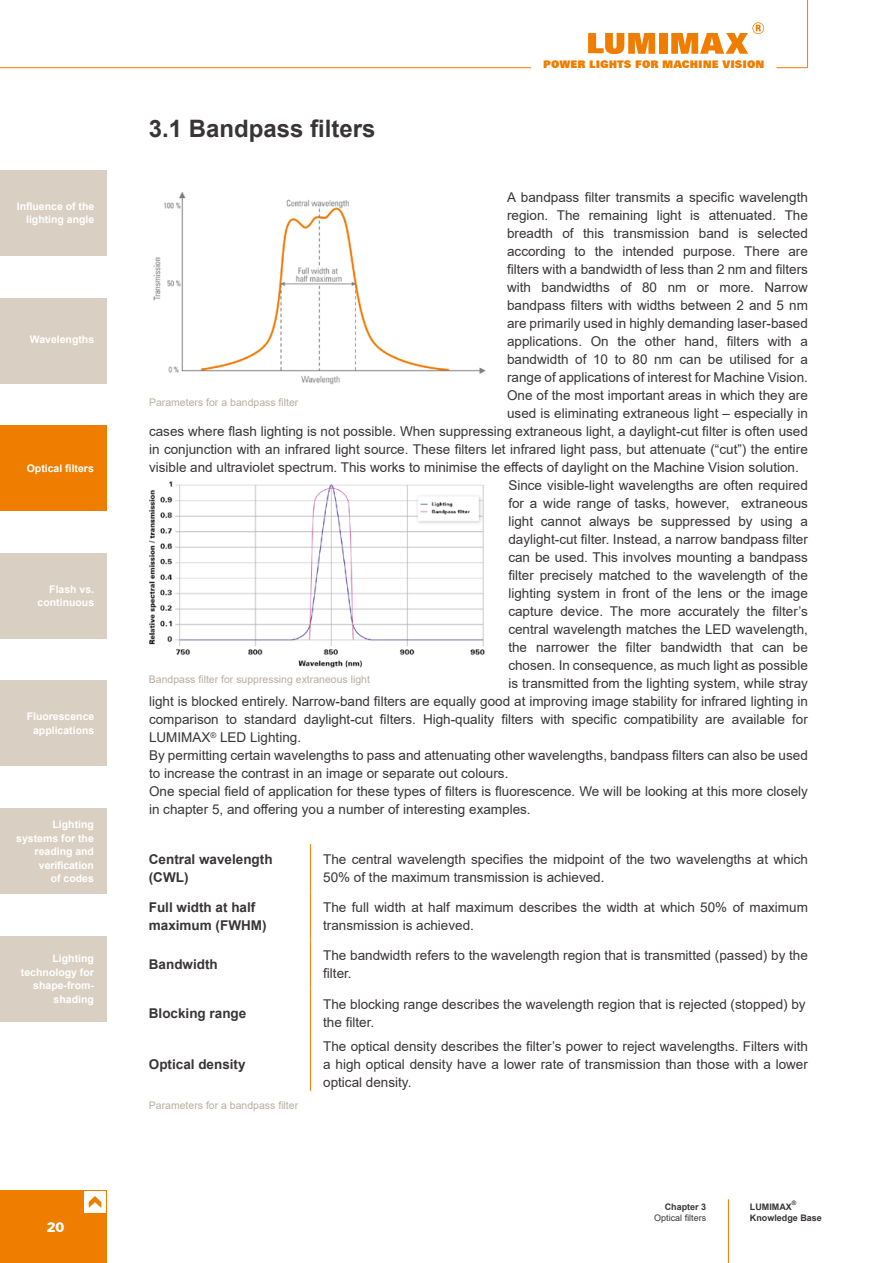
<style>
.page{position:relative;width:893px;height:1263px;background:#fff}
.page>*{position:absolute;margin:0;border:0;box-sizing:border-box;transform-origin:0 0}
.t1{font:700 24px "Arial";color:#393536}
.t2{font:13.5px/18px "Arial";color:#393536}
.t3{font:700 13.5px/18px "Arial";color:#393536}
.t4{font:900 13.5px "Zurich BT";color:#fff}
.t5{font:700 10.5px/13.5px "Arial";color:#fff;text-align:right}
.t6{font:10.5px "Arial";color:#b8aea1}
.t7{font:900 10.5px "Zurich BT";color:#ef7d00}
.t8{font:700 9px "Arial";color:#393536}
.t9{font:9px "Arial";color:#393536}
.t10{font:700 6.15px "Arial";color:#393536}
</style>
<div class="page">
<div style="left:0;top:170px;width:106px;height:85px;background:#d9cfc2"></div>
<div style="left:0;top:298px;width:106px;height:85px;background:#d9cfc2"></div>
<div style="left:0;top:426px;width:106px;height:85px;background:#ef7d00"></div>
<div style="left:0;top:553px;width:106px;height:85px;background:#d9cfc2"></div>
<div style="left:0;top:681px;width:106px;height:85px;background:#d9cfc2"></div>
<div style="left:0;top:809px;width:106px;height:85px;background:#d9cfc2"></div>
<svg style="left:588px;top:33px;width:67px;height:20px"></svg>
<div style="left:659px;top:33px;width:8px;height:20px;background:#ef7d00"></div>
<svg style="left:671px;top:22px;width:93px;height:31px"></svg>
<hr style="left:728px;top:1199px;width:1px;height:64px;background:#ef7d00">
<hr style="left:0;top:67px;width:531px;height:1px;background:#ef7d00">
<hr style="left:776px;top:67px;width:32px;height:1px;background:#ef7d00">
<hr style="left:807px;top:0;width:1px;height:68px;background:#ef7d00">
<div style="left:0;top:936px;width:106px;height:85px;background:#d9cfc2"></div>
<div style="left:0;top:1191px;width:106px;height:72px;background:#ef7d00"></div>
<img style="left:153px;top:192px;width:333px;height:193px">
<img style="left:149px;top:481px;width:336px;height:186px">
<hr style="left:310px;top:844px;width:1px;height:48px;background:#ef7d00">
<hr style="left:310px;top:892px;width:1px;height:48px;background:#ef7d00">
<hr style="left:310px;top:940px;width:1px;height:49px;background:#ef7d00">
<hr style="left:310px;top:989px;width:1px;height:48px;background:#ef7d00">
<hr style="left:310px;top:1037px;width:1px;height:54px;background:#ef7d00">
<div style="left:84px;top:1191px;width:22px;height:21px;background:#fff"></div>
<svg style="left:89px;top:1196px;width:12px;height:12px"></svg>
<p class="t5" style="left:17px;top:199px;width:79px">Influence of the lighting angle</p>
<p class="t5" style="left:30px;top:333px;width:66px">Wavelengths</p>
<p class="t5" style="left:27px;top:462px;width:69px">Optical filters</p>
<p class="t5" style="left:38px;top:582px;width:58px">Flash vs. continuous</p>
<p class="t5" style="left:27px;top:710px;width:69px">Fluorescence applications</p>
<p class="t5" style="left:16px;top:818px;width:79px">Lighting systems for the reading and verification<br>of codes</p>
<p class="t5" style="left:21px;top:952px;width:74px">Lighting technology for shape-from&shy;shading</p>
<p class="t4" style="left:47px;top:1219px;width:19px">20</p>
<h1 class="t1" style="left:149px;top:112px;width:228px">3.1 Bandpass filters</h1>
<p class="t7" style="left:543px;top:58px;width:223px">POWER LIGHTS FOR MACHINE VISION</p>
<p class="t2" style="left:507px;top:188px;width:302px">A bandpass filter transmits a specific wavelength</p>
<p class="t2" style="left:507px;top:206px;width:302px">region. The remaining light is attenuated. The</p>
<p class="t2" style="left:507px;top:224px;width:302px">breadth of this transmission band is selected</p>
<p class="t2" style="left:507px;top:242px;width:302px">according to the intended purpose. There are</p>
<p class="t2" style="left:507px;top:260px;width:302px">filters with a bandwidth of less than 2 nm and filters</p>
<p class="t2" style="left:507px;top:278px;width:302px">with bandwidths of 80 nm or more. Narrow</p>
<p class="t2" style="left:507px;top:296px;width:302px">bandpass filters with widths between 2 and 5 nm</p>
<p class="t2" style="left:507px;top:314px;width:302px">are primarily used in highly demanding laser-based</p>
<p class="t2" style="left:507px;top:332px;width:302px">applications. On the other hand, filters with a</p>
<p class="t2" style="left:507px;top:350px;width:302px">bandwidth of 10 to 80 nm can be utilised for a</p>
<p class="t2" style="left:507px;top:368px;width:302px">range of applications of interest for Machine Vision.</p>
<p class="t2" style="left:507px;top:386px;width:302px">One of the most important areas in which they are</p>
<p class="t2" style="left:507px;top:404px;width:302px">used is eliminating extraneous light – especially in</p>
<p class="t2" style="left:149px;top:422px;width:660px">cases where flash lighting is not possible. When suppressing extraneous light, a daylight-cut filter is often used</p>
<p class="t2" style="left:149px;top:440px;width:660px">in conjunction with an infrared light source. These filters let infrared light pass, but attenuate (“cut”) the entire</p>
<p class="t2" style="left:149px;top:458px;width:651px">visible and ultraviolet spectrum. This works to minimise the effects of daylight on the Machine Vision solution.</p>
<p class="t2" style="left:508px;top:476px;width:301px">Since visible-light wavelengths are often required</p>
<p class="t2" style="left:508px;top:494px;width:301px">for a wide range of tasks, however, extraneous</p>
<p class="t2" style="left:508px;top:512px;width:301px">light cannot always be suppressed by using a</p>
<p class="t2" style="left:508px;top:530px;width:301px">daylight-cut filter. Instead, a narrow bandpass filter</p>
<p class="t2" style="left:508px;top:548px;width:301px">can be used. This involves mounting a bandpass</p>
<p class="t2" style="left:508px;top:566px;width:301px">filter precisely matched to the wavelength of the</p>
<p class="t2" style="left:508px;top:584px;width:301px">lighting system in front of the lens or the image</p>
<p class="t2" style="left:508px;top:602px;width:301px">capture device. The more accurately the filter’s</p>
<p class="t2" style="left:508px;top:620px;width:301px">central wavelength matches the LED wavelength,</p>
<p class="t2" style="left:508px;top:638px;width:301px">the narrower the filter bandwidth that can be</p>
<p class="t2" style="left:508px;top:656px;width:301px">chosen. In consequence, as much light as possible</p>
<p class="t2" style="left:508px;top:674px;width:301px">is transmitted from the lighting system, while stray</p>
<p class="t2" style="left:149px;top:692px;width:660px">light is blocked entirely. Narrow-band filters are equally good at improving image stability for infrared lighting in</p>
<p class="t2" style="left:149px;top:710px;width:660px">comparison to standard daylight-cut filters. High-quality filters with specific compatibility are available for</p>
<p class="t2" style="left:149px;top:728px;width:154px">LUMIMAX<sup>®</sup> LED Lighting.</p>
<p class="t2" style="left:149px;top:746px;width:660px">By permitting certain wavelengths to pass and attenuating other wavelengths, bandpass filters can also be used</p>
<p class="t2" style="left:149px;top:764px;width:361px">to increase the contrast in an image or separate out colours.</p>
<p class="t2" style="left:149px;top:782px;width:660px">One special field of application for these types of filters is fluorescence. We will be looking at this more closely</p>
<p class="t2" style="left:149px;top:800px;width:383px">in chapter 5, and offering you a number of interesting examples.</p>
<p class="t6" style="left:149px;top:395px;width:151px">Parameters for a bandpass filter</p>
<p class="t6" style="left:149px;top:672px;width:223px">Bandpass filter for suppressing extraneous light</p>
<p class="t3" style="left:149px;top:850px;width:125px">Central wavelength (CWL)</p>
<p class="t2" style="left:323px;top:850px;width:486px">The central wavelength specifies the midpoint of the two wavelengths at which<br>50% of the maximum transmission is achieved.</p>
<p class="t3" style="left:149px;top:899px;width:119px">Full width at half maximum (FWHM)</p>
<p class="t2" style="left:323px;top:898px;width:486px">The full width at half maximum describes the width at which 50% of maximum transmission is achieved.</p>
<p class="t3" style="left:149px;top:956px;width:70px">Bandwidth</p>
<p class="t2" style="left:323px;top:947px;width:486px">The bandwidth refers to the wavelength region that is transmitted (passed) by the filter.</p>
<p class="t3" style="left:149px;top:1004px;width:99px">Blocking range</p>
<p class="t2" style="left:323px;top:995px;width:484px">The blocking range describes the wavelength region that is rejected (stopped) by the filter.</p>
<p class="t3" style="left:149px;top:1055px;width:98px">Optical density</p>
<p class="t2" style="left:323px;top:1037px;width:486px;text-align:justify">The optical density describes the filter’s power to reject wavelengths. Filters with a high optical density have a lower rate of transmission than those with a lower optical density.</p>
<p class="t6" style="left:149px;top:1098px;width:151px">Parameters for a bandpass filter</p>
<p class="t8" style="left:665px;top:1200px;width:43px">Chapter 3</p>
<p class="t9" style="left:654px;top:1211px;width:54px">Optical filters</p>
<p class="t10" style="left:792px;top:1198px;width:6px">®</p>
<p class="t8" style="left:750px;top:1211px;width:74px">Knowledge Base</p>
<p class="t8" style="left:750px;top:1200px;width:43px">LUMIMAX</p>
</div>
